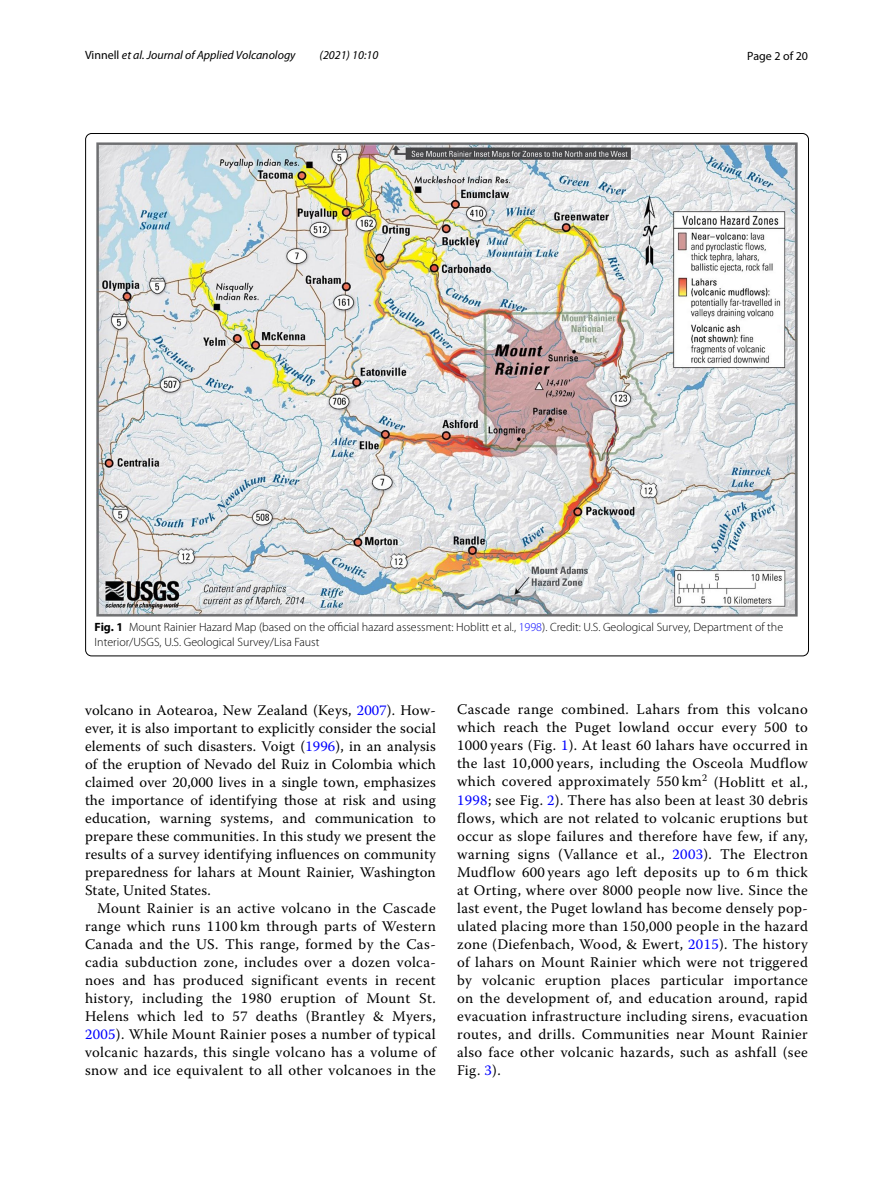
<style>
.page{position:relative;width:893px;height:1187px;background:#fff}
.page>*{position:absolute;margin:0;border:0;box-sizing:border-box;transform-origin:0 0}
.t1{font:14.7px/18px "Warnock Pro";letter-spacing:.025em;color:#000;text-align:justify}
.t2{font:300 12px/15px "Myriad Pro";color:#000}
.t3{font:italic 12px "Myriad Pro";color:#000}
.t4{font:12px "Myriad Pro";color:#000}
.s1{font-style:normal}
.s2{font-weight:700}
.s3{color:#00f}
</style>
<div class="page">
<img style="left:97px;top:142px;width:700px;height:474px">
<p class="t3" style="left:85px;top:48px;width:212px"><span class="s1">Vinnell</span> et al. Journal of Applied Volcanology</p>
<p class="t3" style="left:320px;top:48px;width:60px">(2021) 10:10</p>
<p class="t4" style="left:747px;top:48px;width:62px">Page 2 of 20</p>
<p class="t2" style="left:95px;top:620px;width:690px"><span class="s2">Fig. 1</span> Mount Rainier Hazard Map (based on the official hazard assessment: Hoblitt et al., <span class="s3">1998</span>). Credit: U.S. Geological Survey, Department of the<br>Interior/USGS, U.S. Geological Survey/Lisa Faust</p>
<p class="t1" style="left:85px;top:700px;width:352px">volcano in Aotearoa, New Zealand (Keys, <span class="s3">2007</span>). How&shy;ever, it is also important to explicitly consider the social elements of such disasters. Voigt (<span class="s3">1996</span>), in an analysis of the eruption of Nevado del Ruiz in Colombia which claimed over 20,000 lives in a single town, emphasizes the importance of identifying those at risk and using education, warning systems, and communication to prepare these communities. In this study we present the results of a survey identifying influences on community preparedness for lahars at Mount Rainier, Washington State, United States.</p>
<p class="t1" style="left:85px;top:898px;width:352px;text-indent:12px">Mount Rainier is an active volcano in the Cascade range which runs 1100 km through parts of Western Canada and the US. This range, formed by the Cas&shy;cadia subduction zone, includes over a dozen volca&shy;noes and has produced significant events in recent history, including the 1980 eruption of Mount St.<br>Helens which led to 57 deaths (Brantley &amp; Myers, <span class="s3">2005</span>). While Mount Rainier poses a number of typical volcanic hazards, this single volcano has a volume of snow and ice equivalent to all other volcanoes in the</p>
<p class="t1" style="left:457px;top:700px;width:352px">Cascade range combined. Lahars from this volcano which reach the Puget lowland occur every 500 to 1000 years (Fig. <span class="s3">1</span>). At least 60 lahars have occurred in the last 10,000 years, including the Osceola Mudflow which covered approximately 550 -km<sup>2</sup> (Hoblitt et al., <span class="s3">1998</span>; see Fig. <span class="s3">2</span>). There has also been at least 30 debris flows, which are not related to volcanic eruptions but occur as slope failures and therefore have few, if any, warning signs (Vallance et al., <span class="s3">2003</span>). The Electron Mudflow 600 years ago left deposits up to 6 m thick at Orting, where over 8000 people now live. Since the last event, the Puget lowland has become densely pop&shy;ulated placing more than 150,000 people in the hazard zone (Diefenbach, Wood, &amp; Ewert, <span class="s3">2015</span>). The history of lahars on Mount Rainier which were not triggered by volcanic eruption places particular importance on the development of, and education around, rapid evacuation infrastructure including sirens, evacuation routes, and drills. Communities near Mount Rainier also face other volcanic hazards, such as ashfall (see Fig. <span class="s3">3</span>).</p>
</div>
